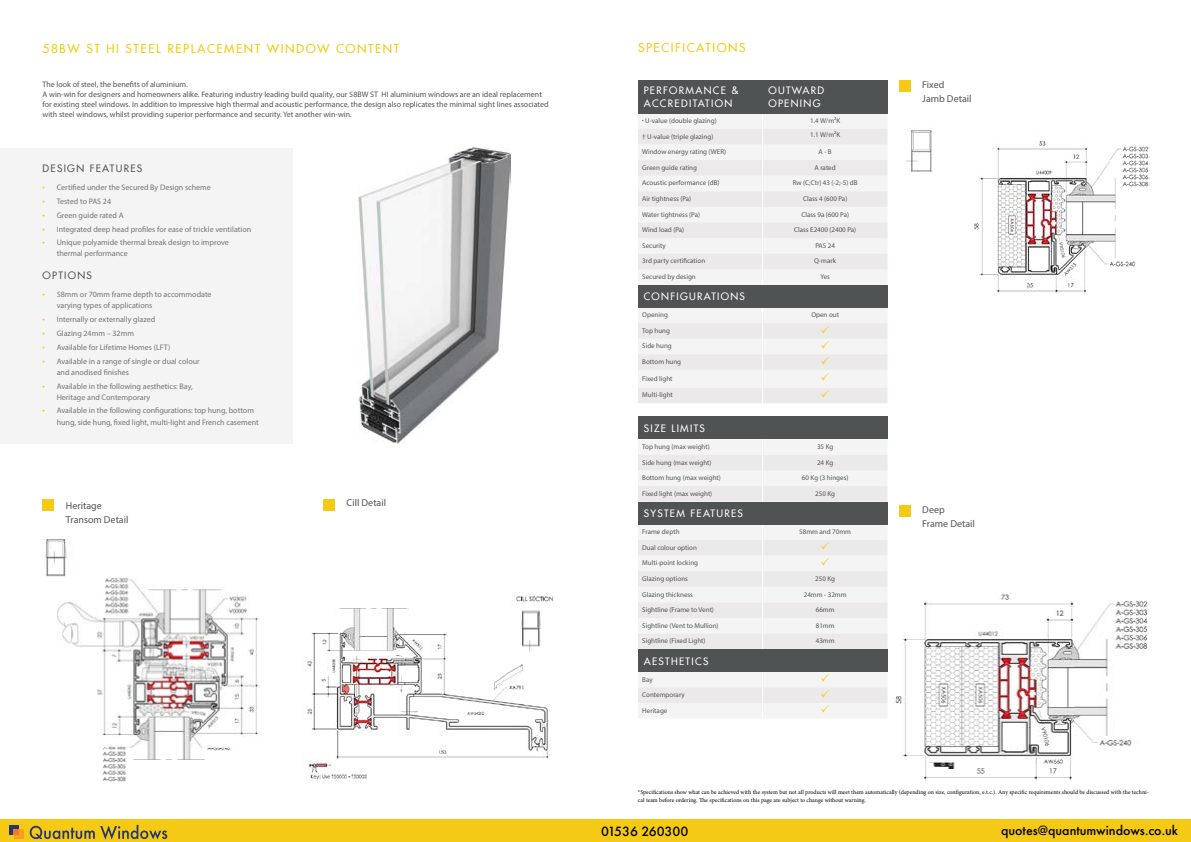
<style>
.page{position:relative;width:1191px;height:842px;background:#fff}
.page>*{position:absolute;margin:0;border:0;box-sizing:border-box;transform-origin:0 0}
.t1{font:500 14px "Futura PT";color:#000}
.t2{font:500 12px "Futura";letter-spacing:.13em;color:#f4ca14}
.t3{font:500 10px/13px "Futura";letter-spacing:.13em;color:#fff}
.t4{font:10px/14px "Myriad Pro";color:#545454}
.t5{font:500 10px "Futura";letter-spacing:.13em;color:#545454}
.t6{font:8px/11px "Myriad Pro";color:#767473}
.t7{font:8px/10px "Myriad Pro";color:#545454}
.t8{font:7px "Myriad Pro";color:#545454}
.t9{font:6px/7.2px "Minion Pro";color:#000}
.s1{font-size:9px;color:#f4ca14}
.s2{font-size:6px}
</style>
<div class="page">
<div style="left:0;top:148px;width:292px;height:295px;background:#f4f4f4"></div>
<div style="left:0;top:819px;width:1191px;height:23px;background:#f4ca14"></div>
<div style="left:638px;top:113px;width:249px;height:171px;background:#f4f4f4"></div>
<svg style="left:638px;top:129px;width:249px;height:140px"></svg>
<div style="left:638px;top:440px;width:249px;height:62px;background:#f0efef"></div>
<hr style="left:762px;top:80px;width:1px;height:638px;background:#fff">
<div style="left:638px;top:80px;width:124px;height:33px;background:#505353"></div>
<div style="left:763px;top:80px;width:124px;height:33px;background:#505353"></div>
<div style="left:638px;top:285px;width:249px;height:22px;background:#505353"></div>
<div style="left:638px;top:417px;width:249px;height:22px;background:#505353"></div>
<div style="left:638px;top:649px;width:249px;height:23px;background:#505353"></div>
<div style="left:638px;top:502px;width:249px;height:22px;background:#505353"></div>
<div style="left:323px;top:499px;width:11px;height:11px;background:#f4ca14"></div>
<div style="left:43px;top:499px;width:11px;height:11px;background:#f4ca14"></div>
<img style="left:359px;top:148px;width:152px;height:295px">
<img style="left:45px;top:539px;width:215px;height:243px">
<img style="left:303px;top:593px;width:251px;height:189px">
<div style="left:899px;top:81px;width:11px;height:11px;background:#f4ca14"></div>
<img style="left:905px;top:128px;width:244px;height:166px">
<div style="left:899px;top:506px;width:11px;height:11px;background:#f4ca14"></div>
<img style="left:893px;top:593px;width:254px;height:188px">
<svg style="left:30px;top:825px;width:137px;height:15px"></svg>
<div style="left:14px;top:829px;width:9px;height:10px;background:#f99f24"></div>
<div style="left:9px;top:825px;width:10px;height:10px;background:#24366e"></div>
<svg style="left:14px;top:829px;width:5px;height:6px"></svg>
<svg style="left:638px;top:307px;width:249px;height:96px"></svg>
<svg style="left:638px;top:672px;width:249px;height:46px"></svg>
<div style="left:638px;top:524px;width:249px;height:125px;background:#f0efef"></div>
<h2 class="t2" style="left:43px;top:41px;width:358px">58BW ST HI STEEL REPLACEMENT WINDOW CONTENT</h2>
<p class="t7" style="left:43px;top:79px;width:508px">The look of steel, the benefits of aluminium.<br>A win-win for designers and homeowners alike. Featuring industry leading build quality, our 58BW ST HI aluminium windows are an ideal replacement for existing steel windows. In addition to impressive high thermal and acoustic performance, the design also replicates the minimal sight lines associated with steel windows, whilst providing superior performance and security. Yet another win-win.</p>
<h3 class="t5" style="left:43px;top:162px;width:101px">DESIGN FEATURES</h3>
<p class="t6" style="left:43px;top:182px;width:170px"><span class="s1">•</span> Certified under the Secured By Design scheme</p>
<p class="t6" style="left:43px;top:196px;width:70px"><span class="s1">•</span> Tested to PAS 24</p>
<p class="t6" style="left:43px;top:209px;width:83px"><span class="s1">•</span> Green guide rated A</p>
<p class="t6" style="left:43px;top:223px;width:210px"><span class="s1">•</span> Integrated deep head profiles for ease of trickle ventilation</p>
<p class="t6" style="left:57px;top:237px;width:174px;text-indent:-14px"><span class="s1">•</span> Unique polyamide thermal break design to improve thermal performance</p>
<p class="t6" style="left:57px;top:289px;width:156px;text-indent:-14px"><span class="s1">•</span> 58mm or 70mm frame depth to accommodate varying types of applications</p>
<p class="t6" style="left:43px;top:314px;width:114px"><span class="s1">•</span> Internally or externally glazed</p>
<p class="t6" style="left:43px;top:328px;width:93px"><span class="s1">•</span> Glazing 24mm – 32mm</p>
<p class="t6" style="left:43px;top:342px;width:129px"><span class="s1">•</span> Available for Lifetime Homes (LFT)</p>
<p class="t6" style="left:57px;top:355px;width:145px;text-indent:-14px"><span class="s1">•</span> Available in a range of single or dual colour and anodised finishes</p>
<p class="t6" style="left:57px;top:380px;width:138px;text-indent:-14px"><span class="s1">•</span> Available in the following aesthetics: Bay,<br>Heritage and Contemporary</p>
<p class="t6" style="left:57px;top:405px;width:204px;text-indent:-14px"><span class="s1">•</span> Available in the following configurations: top hung, bottom hung, side hung, fixed light, multi-light and French casement</p>
<h3 class="t5" style="left:43px;top:269px;width:51px">OPTIONS</h3>
<h3 class="t4" style="left:66px;top:498px;width:37px">Heritage</h3>
<h3 class="t4" style="left:347px;top:496px;width:41px">Cill Detail</h3>
<h3 class="t4" style="left:66px;top:512px;width:64px">Transom Detail</h3>
<h2 class="t2" style="left:638px;top:40px;width:109px">SPECIFICATIONS</h2>
<h3 class="t3" style="left:643px;top:84px;width:96px">PERFORMANCE &amp;<br>ACCREDITATION</h3>
<h3 class="t3" style="left:768px;top:84px;width:57px">OUTWARD<br>OPENING</h3>
<p class="t8" style="left:642px;top:116px;width:76px"><span class="s2">•</span> U-value (double glazing)</p>
<p class="t8" style="left:810px;top:116px;width:31px">1.4 W/m²K</p>
<p class="t8" style="left:642px;top:132px;width:73px">† U-value (triple glazing)</p>
<p class="t8" style="left:810px;top:131px;width:31px">1.1 W/m²K</p>
<p class="t8" style="left:642px;top:148px;width:85px">Window energy rating (WER)</p>
<p class="t8" style="left:818px;top:148px;width:15px">A - B</p>
<p class="t8" style="left:642px;top:163px;width:56px">Green guide rating</p>
<p class="t8" style="left:814px;top:163px;width:23px">A rated</p>
<p class="t8" style="left:642px;top:179px;width:79px">Acoustic performance (dB)</p>
<p class="t8" style="left:792px;top:179px;width:66px">Rw (C;Ctr) 43 (-2;-5) dB</p>
<p class="t8" style="left:642px;top:194px;width:50px">Air tightness (Pa)</p>
<p class="t8" style="left:803px;top:194px;width:46px">Class 4 (600 Pa)</p>
<p class="t8" style="left:642px;top:210px;width:59px">Water tightness (Pa)</p>
<p class="t8" style="left:801px;top:210px;width:49px">Class 9a (600 Pa)</p>
<p class="t8" style="left:642px;top:226px;width:43px">Wind load (Pa)</p>
<p class="t8" style="left:794px;top:226px;width:64px">Class E2400 (2400 Pa)</p>
<p class="t8" style="left:642px;top:241px;width:25px">Security</p>
<p class="t8" style="left:815px;top:241px;width:21px">PAS 24</p>
<p class="t8" style="left:642px;top:257px;width:65px">3rd party certification</p>
<p class="t8" style="left:814px;top:257px;width:23px">Q-mark</p>
<p class="t8" style="left:642px;top:272px;width:55px">Secured by design</p>
<p class="t8" style="left:820px;top:272px;width:11px">Yes</p>
<p class="t8" style="left:642px;top:311px;width:27px">Opening</p>
<p class="t8" style="left:811px;top:311px;width:29px">Open out</p>
<p class="t8" style="left:642px;top:326px;width:29px">Top hung</p>
<p class="t8" style="left:642px;top:342px;width:31px">Side hung</p>
<p class="t8" style="left:642px;top:357px;width:40px">Bottom hung</p>
<p class="t8" style="left:642px;top:374px;width:32px">Fixed light</p>
<p class="t8" style="left:642px;top:391px;width:32px">Multi-light</p>
<h3 class="t3" style="left:643px;top:290px;width:103px">CONFIGURATIONS</h3>
<h3 class="t3" style="left:643px;top:422px;width:63px">SIZE LIMITS</h3>
<p class="t8" style="left:642px;top:442px;width:69px">Top hung (max weight)</p>
<p class="t8" style="left:817px;top:442px;width:18px">35 Kg</p>
<p class="t8" style="left:642px;top:458px;width:71px">Side hung (max weight)</p>
<p class="t8" style="left:817px;top:458px;width:18px">24 Kg</p>
<p class="t8" style="left:642px;top:474px;width:80px">Bottom hung (max weight)</p>
<p class="t8" style="left:802px;top:474px;width:48px">60 Kg (3 hinges)</p>
<p class="t8" style="left:642px;top:489px;width:71px">Fixed light (max weight)</p>
<p class="t8" style="left:815px;top:489px;width:21px">250 Kg</p>
<h3 class="t3" style="left:643px;top:507px;width:101px">SYSTEM FEATURES</h3>
<p class="t8" style="left:642px;top:527px;width:39px">Frame depth</p>
<p class="t8" style="left:799px;top:527px;width:53px">58mm and 70mm</p>
<p class="t8" style="left:642px;top:543px;width:56px">Dual colour option</p>
<p class="t8" style="left:642px;top:559px;width:57px">Multi-point locking</p>
<p class="t8" style="left:642px;top:574px;width:47px">Glazing options</p>
<p class="t8" style="left:815px;top:574px;width:21px">250 Kg</p>
<p class="t8" style="left:642px;top:590px;width:52px">Glazing thickness</p>
<p class="t8" style="left:803px;top:590px;width:44px">24mm - 32mm</p>
<p class="t8" style="left:642px;top:605px;width:73px">Sightline (Frame to Vent)</p>
<p class="t8" style="left:815px;top:605px;width:20px">66mm</p>
<p class="t8" style="left:642px;top:621px;width:78px">Sightline (Vent to Mullion)</p>
<p class="t8" style="left:815px;top:621px;width:20px">81mm</p>
<p class="t8" style="left:642px;top:637px;width:65px">Sightline (Fixed Light)</p>
<p class="t8" style="left:815px;top:637px;width:20px">43mm</p>
<h3 class="t3" style="left:643px;top:654px;width:66px">AESTHETICS</h3>
<p class="t8" style="left:642px;top:675px;width:12px">Bay</p>
<p class="t8" style="left:642px;top:690px;width:44px">Contemporary</p>
<p class="t8" style="left:642px;top:706px;width:27px">Heritage</p>
<h3 class="t4" style="left:922px;top:78px;width:51px">Fixed<br>Jamb Detail</h3>
<h3 class="t4" style="left:922px;top:503px;width:54px">Deep<br>Frame Detail</h3>
<p class="t9" style="left:638px;top:789px;width:512px">*Specifications show what can be achieved with the system but not all products will meet them automatically (depending on size, configuration, e.t.c.). Any specific requirements should be discussed with the techni&shy;cal team before ordering. The specifications on this page are subject to change without warning.</p>
<h1 class="t1" style="left:601px;top:822px;width:89px">01536 260300</h1>
<h1 class="t1" style="left:1001px;top:822px;width:178px">quotes@quantumwindows.co.uk</h1>
</div>
